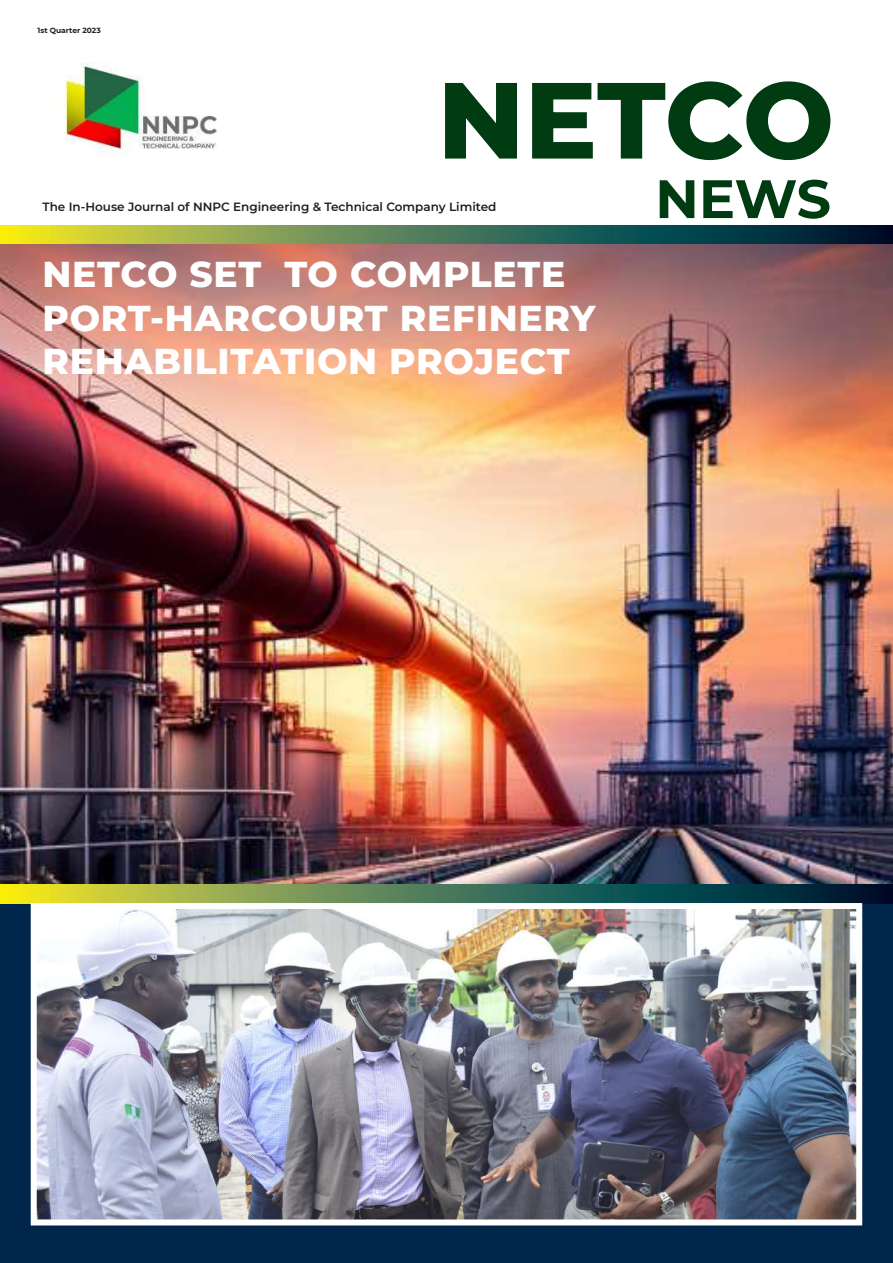
<style>
.page{position:relative;width:893px;height:1263px;background:#fff}
.page>*{position:absolute;margin:0;border:0;box-sizing:border-box;transform-origin:0 0}
.t1{font:800 108px "Montserrat";letter-spacing:-.005em;color:#003b11}
.t2{font:700 54px "Montserrat";color:#003b11}
.t3{font:800 36px/43.2px "Montserrat";letter-spacing:.02em;color:#fff}
.t4{font:600 12px "Montserrat";color:#231f20}
.t5{font:700 7.5px "Montserrat";color:#231f20}
</style>
<div class="page">
<img style="left:0;top:243px;width:893px;height:642px">
<img style="left:65px;top:63px;width:152px;height:90px">
<div style="left:0;top:888px;width:893px;height:375px;background:#00264b"></div>
<svg style="left:0;top:885px;width:893px;height:18px"></svg>
<svg style="left:0;top:225px;width:893px;height:18px"></svg>
<img style="left:38px;top:910px;width:817px;height:308px">
<div style="left:31px;top:903px;width:831px;height:322px;border:6px solid #fff"></div>
<p class="t5" style="left:38px;top:25px;width:65px">1st Quarter 2023</p>
<h1 class="t1" style="left:437px;top:48px;width:398px">NETCO</h1>
<h2 class="t2" style="left:655px;top:163px;width:177px">NEWS</h2>
<p class="t4" style="left:43px;top:199px;width:455px">The In-House Journal of NNPC Engineering &amp; Technical Company Limited</p>
<p class="t3" style="left:43px;top:252px;width:554px">NETCO SET TO COMPLETE<br>PORT-HARCOURT REFINERY<br>REHABILITATION PROJECT</p>
</div>
